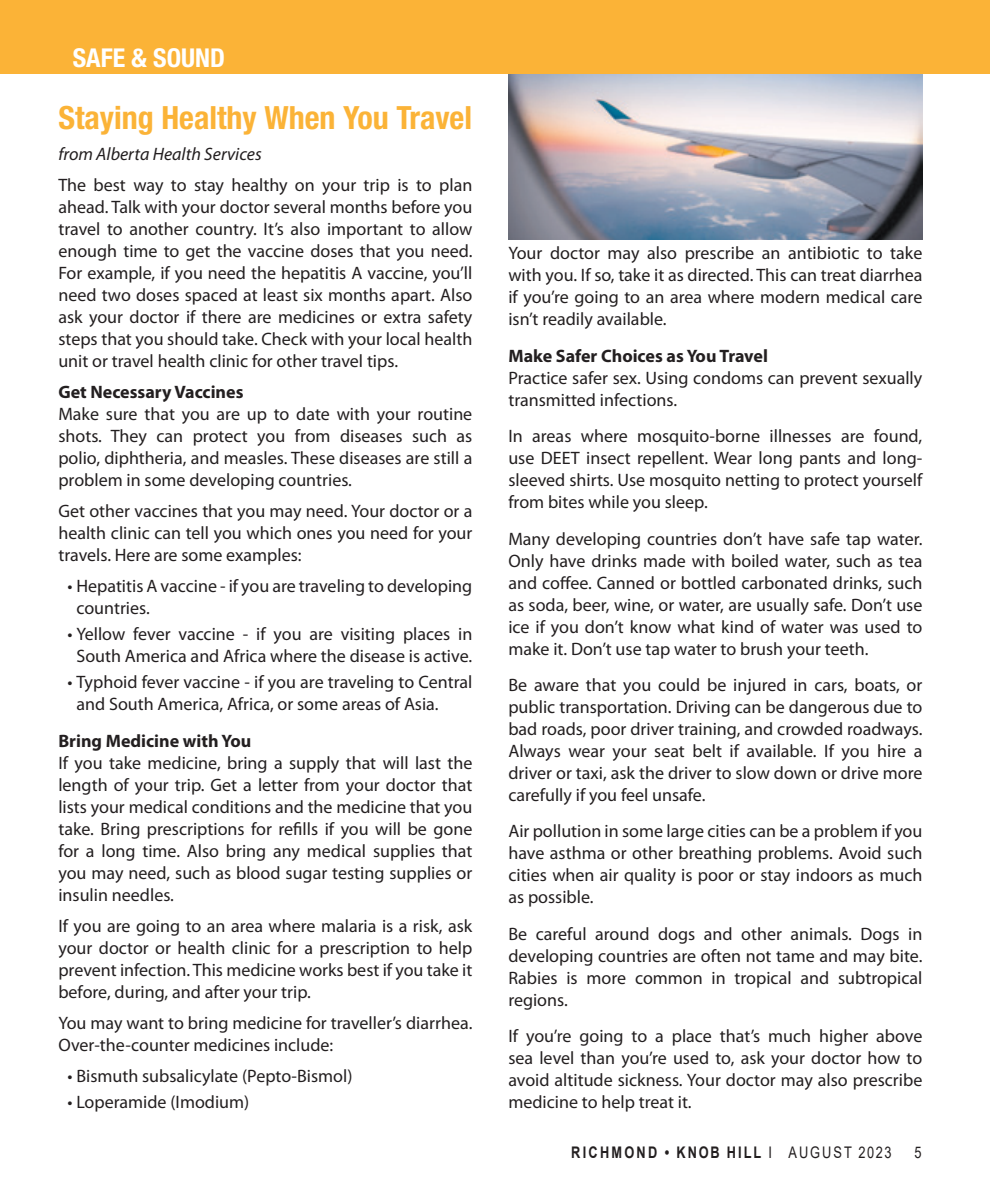
<style>
.page{position:relative;width:990px;height:1188px;background:#fff}
.page>*{position:absolute;margin:0;border:0;box-sizing:border-box;transform-origin:0 0}
.In_Around_title{font:700 condensed 32px "Helvetica Neue LT Std";color:#fbb337}
.t1{font:700 condensed 26px "Helvetica Neue LT Std";color:#fff}
.Body_text{font:18px/22px "Myriad Pro";color:#231f20;text-align:justify}
.Subhead{font:700 18px "Myriad Pro";color:#231f20}
.Body_text-2{font:italic 18px "Myriad Pro";color:#231f20}
.t2{font:700 16px "Arial";letter-spacing:.175em;color:#231f20;scale:.8 1}
.t3{font:16px "Arial";color:#231f20;scale:.8 1}
.s1{font-weight:400}
</style>
<div class="page">
<img style="left:508px;top:74px;width:414px;height:166px">
<div style="left:0;top:0;width:990px;height:74px;background:#fbb337"></div>
<p class="t1" style="left:73px;top:42px;width:154px">SAFE &amp; SOUND</p>
<p class="In_Around_title" style="left:58px;top:98px;width:415px">Staying Healthy When You Travel</p>
<p class="Body_text-2" style="left:58px;top:143px;width:205px">from Alberta Health Services</p>
<p class="Body_text" style="left:58px;top:173px;width:416px">The best way to stay healthy on your trip is to plan ahead. Talk with your doctor several months before you travel to another country. It’s also important to allow enough time to get the vaccine doses that you need.<br>For example, if you need the hepatitis A vaccine, you’ll need two doses spaced at least six months apart. Also ask your doctor if there are medicines or extra safety steps that you should take. Check with your local health unit or travel health clinic for other travel tips.</p>
<p class="Subhead" style="left:58px;top:380px;width:187px">Get Necessary Vaccines</p>
<p class="Body_text" style="left:58px;top:402px;width:415px">Make sure that you are up to date with your routine shots. They can protect you from diseases such as polio, diphtheria, and measles. These diseases are still a problem in some developing countries.</p>
<p class="Body_text" style="left:58px;top:499px;width:416px">Get other vaccines that you may need. Your doctor or a health clinic can tell you which ones you need for your travels. Here are some examples:</p>
<p class="Body_text" style="left:76px;top:574px;width:397px;text-indent:-9px">• Hepatitis A vaccine - if you are traveling to developing countries.</p>
<p class="Body_text" style="left:67px;top:623px;width:406px;text-align:center">• Yellow fever vaccine - if you are visiting places in<br>South America and Africa where the disease is active.</p>
<p class="Body_text" style="left:76px;top:671px;width:398px;text-indent:-9px">• Typhoid fever vaccine - if you are traveling to Central and South America, Africa, or some areas of Asia.</p>
<p class="Subhead" style="left:58px;top:729px;width:194px">Bring Medicine with You</p>
<p class="Body_text" style="left:58px;top:751px;width:416px">If you take medicine, bring a supply that will last the length of your trip. Get a letter from your doctor that lists your medical conditions and the medicine that you take. Bring prescriptions for refills if you will be gone for a long time. Also bring any medical supplies that you may need, such as blood sugar testing supplies or insulin needles.</p>
<p class="Body_text" style="left:58px;top:914px;width:416px">If you are going to an area where malaria is a risk, ask your doctor or health clinic for a prescription to help prevent infection. This medicine works best if you take it before, during, and after your trip.</p>
<p class="Body_text" style="left:58px;top:1011px;width:416px">You may want to bring medicine for traveller’s diarrhea.<br>Over-the-counter medicines include:</p>
<p class="Body_text" style="left:67px;top:1064px;width:287px">• Bismuth subsalicylate (Pepto-Bismol)</p>
<p class="Body_text" style="left:67px;top:1091px;width:183px">• Loperamide (Imodium)</p>
<p class="Body_text" style="left:508px;top:242px;width:415px">Your doctor may also prescribe an antibiotic to take with you. If so, take it as directed. This can treat diarrhea if you’re going to an area where modern medical care isn’t readily available.</p>
<p class="Subhead" style="left:508px;top:344px;width:261px">Make Safer Choices as You Travel</p>
<p class="Body_text" style="left:508px;top:366px;width:415px">Practice safer sex. Using condoms can prevent sexually transmitted infections.</p>
<p class="Body_text" style="left:508px;top:425px;width:415px">In areas where mosquito-borne illnesses are found, use DEET insect repellent. Wear long pants and long&shy;sleeved shirts. Use mosquito netting to protect yourself from bites while you sleep.</p>
<p class="Body_text" style="left:508px;top:527px;width:416px">Many developing countries don’t have safe tap water.<br>Only have drinks made with boiled water, such as tea and coffee. Canned or bottled carbonated drinks, such as soda, beer, wine, or water, are usually safe. Don’t use ice if you don’t know what kind of water was used to make it. Don’t use tap water to brush your teeth.</p>
<p class="Body_text" style="left:508px;top:674px;width:416px">Be aware that you could be injured in cars, boats, or public transportation. Driving can be dangerous due to bad roads, poor driver training, and crowded roadways.<br>Always wear your seat belt if available. If you hire a driver or taxi, ask the driver to slow down or drive more carefully if you feel unsafe.</p>
<p class="Body_text" style="left:508px;top:820px;width:416px">Air pollution in some large cities can be a problem if you have asthma or other breathing problems. Avoid such cities when air quality is poor or stay indoors as much as possible.</p>
<p class="Body_text" style="left:508px;top:922px;width:416px">Be careful around dogs and other animals. Dogs in developing countries are often not tame and may bite.<br>Rabies is more common in tropical and subtropical regions.</p>
<p class="Body_text" style="left:508px;top:1025px;width:415px">If you’re going to a place that’s much higher above sea level than you’re used to, ask your doctor how to avoid altitude sickness. Your doctor may also prescribe medicine to help treat it.</p>
<p class="t2" style="left:571px;top:1141px;width:402px">RICHMOND • KNOB HILL <span class="s1">I AUGUST 2023</span></p>
<p class="t3" style="left:914px;top:1141px;width:10px">5</p>
</div>
